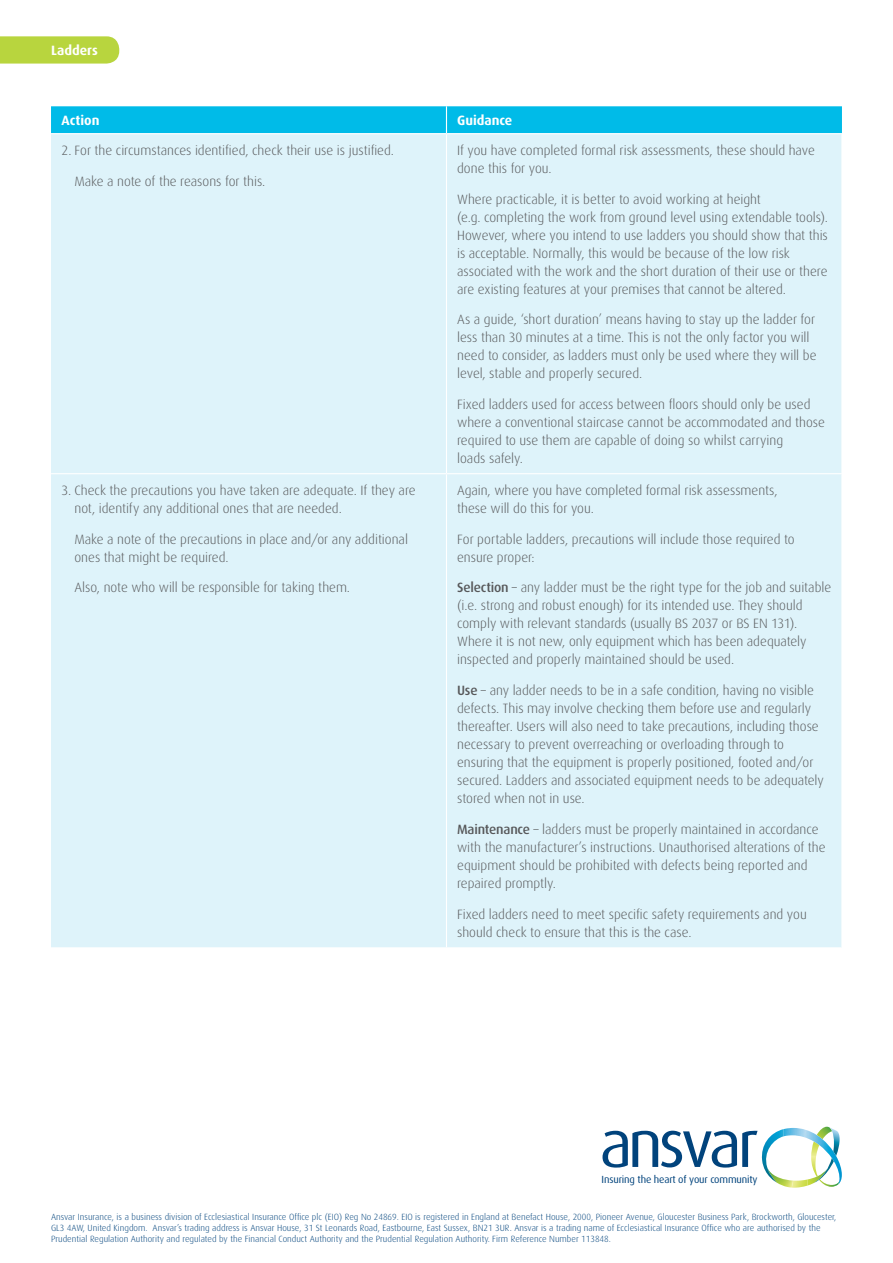
<style>
.page{position:relative;width:893px;height:1263px;background:#fff}
.page>*{position:absolute;margin:0;border:0;box-sizing:border-box;transform-origin:0 0}
.Table_-_Body{font:300 13.5px/18px "Dax";color:#57585a}
.Table___Header{font:700 13.5px "Dax";color:#fff}
.t1{font:10.35px "Dax";letter-spacing:-.015em;color:#01437c}
.t2{font:300 9px/10.8px "Dax";color:#01437c}
.s1{font-weight:500}
</style>
<div class="page">
<svg style="left:0;top:36px;width:119px;height:28px;background:#bbd646"></svg>
<svg style="left:602px;top:1127px;width:240px;height:61px"></svg>
<img style="left:761px;top:1129px;width:23px;height:53px">
<div style="left:51px;top:134px;width:790px;height:813px;background:#def3fa"></div>
<hr style="left:446px;top:134px;width:1px;height:339px;background:#fff">
<hr style="left:446px;top:474px;width:1px;height:473px;background:#fff">
<hr style="left:51px;top:473px;width:395px;height:1px;background:#fff">
<div style="left:51px;top:106px;width:791px;height:28px;background:#00bbe8"></div>
<hr style="left:446px;top:133px;width:396px;height:1px;background:#fff">
<hr style="left:446px;top:473px;width:396px;height:1px;background:#fff">
<p class="Table___Header" style="left:51px;top:43px;width:48px">Ladders</p>
<p class="Table___Header" style="left:62px;top:113px;width:39px">Action</p>
<p class="Table___Header" style="left:457px;top:113px;width:57px">Guidance</p>
<p class="Table_-_Body" style="left:62px;top:141px;width:334px">2. For the circumstances identified, check their use is justified.</p>
<p class="Table_-_Body" style="left:74px;top:172px;width:193px">Make a note of the reasons for this.</p>
<p class="Table_-_Body" style="left:457px;top:141px;width:359px">If you have completed formal risk assessments, these should have done this for you.</p>
<p class="Table_-_Body" style="left:457px;top:190px;width:372px">Where practicable, it is better to avoid working at height<br>(e.g. completing the work from ground level using extendable tools).<br>However, where you intend to use ladders you should show that this is acceptable. Normally, this would be because of the low risk associated with the work and the short duration of their use or there are existing features at your premises that cannot be altered.</p>
<p class="Table_-_Body" style="left:457px;top:311px;width:361px">As a guide, ‘short duration’ means having to stay up the ladder for less than 30 minutes at a time. This is not the only factor you will need to consider, as ladders must only be used where they will be level, stable and properly secured.</p>
<p class="Table_-_Body" style="left:457px;top:396px;width:369px">Fixed ladders used for access between floors should only be used where a conventional staircase cannot be accommodated and those required to use them are capable of doing so whilst carrying<br>loads safely.</p>
<p class="Table_-_Body" style="left:74px;top:481px;width:343px;text-indent:-13px">3. Check the precautions you have taken are adequate. If they are not, identify any additional ones that are needed.</p>
<p class="Table_-_Body" style="left:74px;top:530px;width:335px">Make a note of the precautions in place and/or any additional ones that might be required.</p>
<p class="Table_-_Body" style="left:74px;top:579px;width:277px">Also, note who will be responsible for taking them.</p>
<p class="Table_-_Body" style="left:457px;top:481px;width:322px">Again, where you have completed formal risk assessments, these will do this for you.</p>
<p class="Table_-_Body" style="left:457px;top:530px;width:339px">For portable ladders, precautions will include those required to ensure proper:</p>
<p class="Table_-_Body" style="left:457px;top:579px;width:376px"><span class="s1">Selection</span> – any ladder must be the right type for the job and suitable (i.e. strong and robust enough) for its intended use. They should comply with relevant standards (usually BS 2037 or BS EN 131).<br>Where it is not new, only equipment which has been adequately inspected and properly maintained should be used.</p>
<p class="Table_-_Body" style="left:457px;top:682px;width:368px"><span class="s1">Use</span> – any ladder needs to be in a safe condition, having no visible defects. This may involve checking them before use and regularly thereafter. Users will also need to take precautions, including those necessary to prevent overreaching or overloading through to ensuring that the equipment is properly positioned, footed and/or secured. Ladders and associated equipment needs to be adequately stored when not in use.</p>
<p class="Table_-_Body" style="left:457px;top:820px;width:370px"><span class="s1">Maintenance</span> – ladders must be properly maintained in accordance with the manufacturer’s instructions. Unauthorised alterations of the equipment should be prohibited with defects being reported and repaired promptly.</p>
<p class="Table_-_Body" style="left:457px;top:905px;width:351px">Fixed ladders need to meet specific safety requirements and you should check to ensure that this is the case.</p>
<p class="t1" style="left:602px;top:1173px;width:158px">Insuring the heart of your community</p>
<p class="t2" style="left:51px;top:1212px;width:787px">Ansvar Insurance, is a business division of Ecclesiastical Insurance Office plc (EIO) Reg No 24869. EIO is registered in England at Benefact House, 2000, Pioneer Avenue, Gloucester Business Park, Brockworth, Gloucester,<br>GL3 4AW, United Kingdom. Ansvar’s trading address is Ansvar House, 31 St Leonards Road, Eastbourne, East Sussex, BN21 3UR. Ansvar is a trading name of Ecclesiastical Insurance Office who are authorised by the<br>Prudential Regulation Authority and regulated by the Financial Conduct Authority and the Prudential Regulation Authority. Firm Reference Number 113848.</p>
</div>
